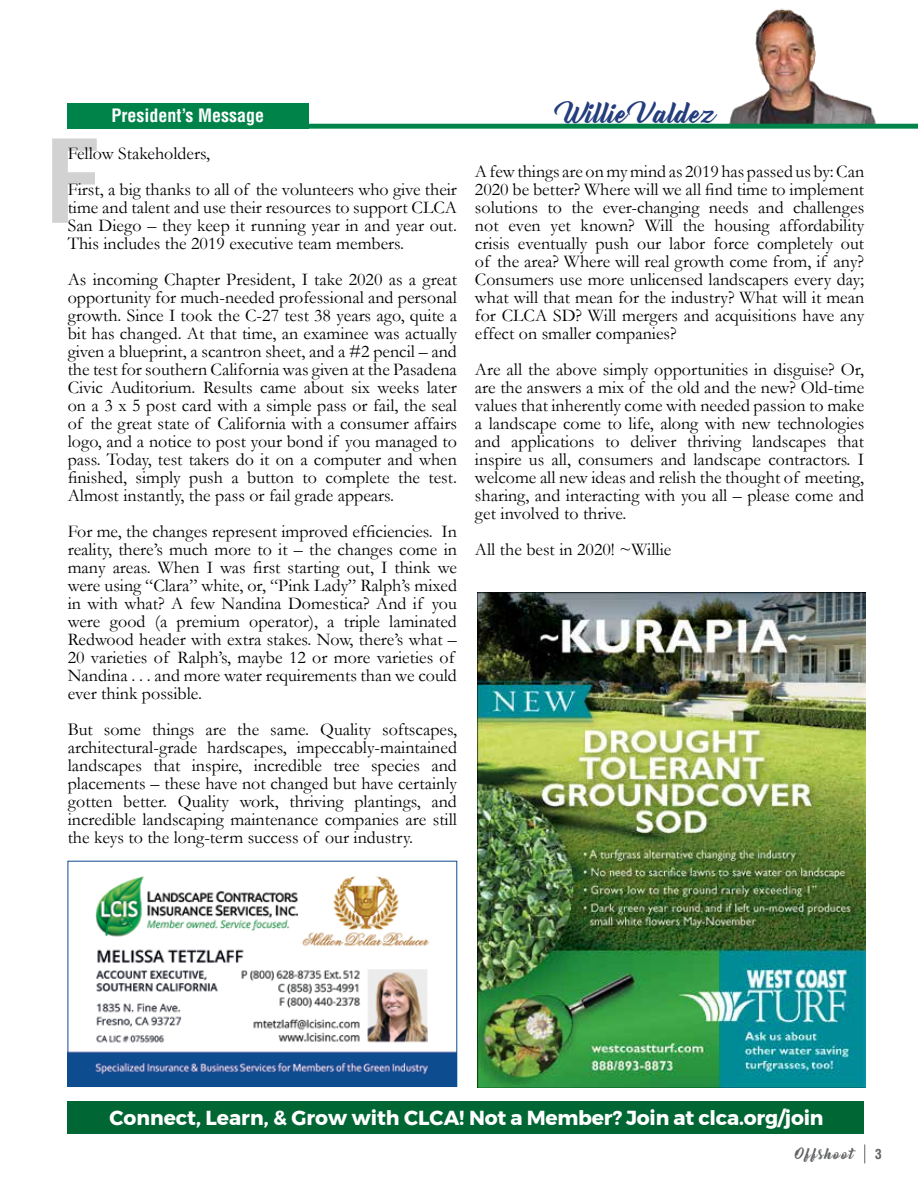
<style>
.page{position:relative;width:918px;height:1188px;background:#fff}
.page>*{position:absolute;margin:0;border:0;box-sizing:border-box;transform-origin:0 0}
.t1{font:700 condensed 112.5px "Helvetica";color:#000}
.t2{font:25.5px "Bernadette";color:#233d7d}
.t3{font:700 20.25px "Montserrat";letter-spacing:-.005em;color:#fff}
.t4{font:18px/18px "Garamond";color:#000;text-align:justify}
.t5{font:700 condensed 18px "Helvetica";color:#fff}
.t6{font:13.5px "Bernadette";letter-spacing:.095em;color:#636466}
.t7{font:700 condensed 13.5px "Helvetica";color:#636466}
</style>
<div class="page">
<svg style="left:864px;top:1144px;width:1px;height:19px"></svg>
<img style="left:728px;top:9px;width:150px;height:115px">
<div style="left:67px;top:104px;width:242px;height:25px;background:#008349"></div>
<svg style="left:309px;top:124px;width:609px;height:5px;background:#118b55"></svg>
<img style="left:477px;top:592px;width:388px;height:495px">
<img style="left:70px;top:876px;width:385px;height:209px">
<div style="left:68px;top:861px;width:389px;height:226px;border:1px solid #0e4c90"></div>
<div style="left:68px;top:1102px;width:796px;height:32px;background:#063"></div>
<p class="t5" style="left:112px;top:104px;width:154px">President’s Message</p>
<h2 class="t2" style="left:561px;top:93px;width:157px">Willie Valdez</h2>
<p class="t4" style="left:68px;top:134px;width:391px;line-height:36px">Fellow Stakeholders,<br>First, a big thanks to all of the volunteers who give their</p>
<p class="t4" style="left:68px;top:197px;width:391px">time and talent and use their resources to support CLCA San Diego – they keep it running year in and year out.<br>This includes the 2019 executive team members.</p>
<p class="t4" style="left:68px;top:269px;width:391px">As incoming Chapter President, I take 2020 as a great opportunity for much-needed professional and personal growth. Since I took the C-27 test 38 years ago, quite a bit has changed. At that time, an examinee was actually given a blueprint, a scantron sheet, and a #2 pencil – and the test for southern California was given at the Pasadena Civic Auditorium. Results came about six weeks later on a 3 x 5 post card with a simple pass or fail, the seal of the great state of California with a consumer affairs logo, and a notice to post your bond if you managed to pass. Today, test takers do it on a computer and when finished, simply push a button to complete the test.<br>Almost instantly, the pass or fail grade appears.</p>
<p class="t4" style="left:68px;top:521px;width:391px;text-align:left">For me, the changes represent improved efficiencies. In reality, there’s much more to it – the changes come in many areas. When I was first starting out, I think we were using “Clara” white, or, “Pink Lady” Ralph’s mixed in with what? A few Nandina Domestica? And if you were good (a premium operator), a triple laminated Redwood header with extra stakes. Now, there’s what – 20 varieties of Ralph’s, maybe 12 or more varieties of Nandina . . . and more water requirements than we could ever think possible.</p>
<p class="t4" style="left:68px;top:719px;width:391px">But some things are the same. Quality softscapes, architectural-grade hardscapes, impeccably-maintained landscapes that inspire, incredible tree species and placements – these have not changed but have certainly gotten better. Quality work, thriving plantings, and incredible landscaping maintenance companies are still the keys to the long-term success of our industry.</p>
<h1 class="t1" style="left:44px;top:111px;width:58px">F</h1>
<p class="t4" style="left:475px;top:161px;width:391px">A few things are on my mind as 2019 has passed us by: Can 2020 be better? Where will we all find time to implement solutions to the ever-changing needs and challenges not even yet known? Will the housing affordability crisis eventually push our labor force completely out of the area? Where will real growth come from, if any?<br>Consumers use more unlicensed landscapers every day; what will that mean for the industry? What will it mean for CLCA SD? Will mergers and acquisitions have any effect on smaller companies?</p>
<p class="t4" style="left:475px;top:359px;width:391px">Are all the above simply opportunities in disguise? Or, are the answers a mix of the old and the new? Old-time values that inherently come with needed passion to make a landscape come to life, along with new technologies and applications to deliver thriving landscapes that inspire us all, consumers and landscape contractors. I welcome all new ideas and relish the thought of meeting, sharing, and interacting with you all – please come and get involved to thrive.</p>
<p class="t4" style="left:475px;top:539px;width:198px">All the best in 2020! ~Willie</p>
<p class="t3" style="left:109px;top:1102px;width:716px">Connect, Learn, &amp; Grow with CLCA! Not a Member? Join at clca.org/join</p>
<p class="t6" style="left:795px;top:1143px;width:60px">Offshoot</p>
<p class="t7" style="left:875px;top:1146px;width:8px">3</p>
</div>
